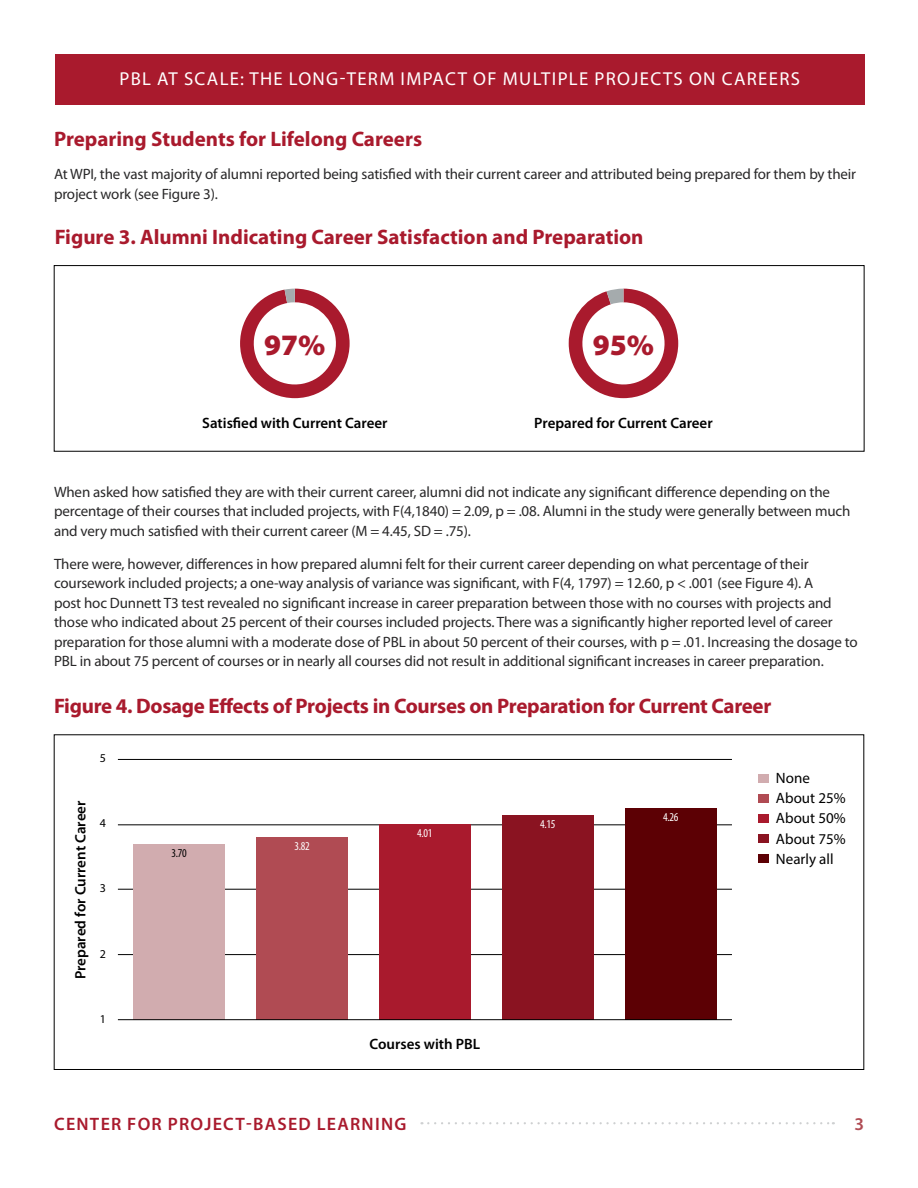
<style>
.page{position:relative;width:918px;height:1188px;background:#fff}
.page>*{position:absolute;margin:0;border:0;box-sizing:border-box;transform-origin:0 0}
.t1{font:900 29.7px "Myriad Pro";color:#a91a2d}
.t2{font:700 21px "Myriad Pro";letter-spacing:-.01em;color:#a91a2d}
.t3{font:18.75px "Myriad Pro";letter-spacing:.07em;color:#fff}
.t4{font:600 18px "Myriad Pro";letter-spacing:.07em;color:#a91a2d}
.t5{font:600 18px "Myriad Pro";color:#b04b53}
.t6{font:15px/19.5px "Myriad Pro";letter-spacing:-.01em;color:#292829}
.t7{font:600 15px "Myriad Pro";color:#000}
.t8{font:15px/20.1px "Myriad Pro";color:#000}
.t9{font:condensed 12px "Myriad Pro";letter-spacing:-.025em;color:#fff}
.t10{font:12px "Myriad Pro";color:#000}
.t11{font:condensed 12px "Myriad Pro";color:#000}
</style>
<div class="page">
<svg style="left:428px;top:1122px;width:406px;height:2px"></svg>
<div style="left:55px;top:54px;width:810px;height:51px;background:#a91a2d"></div>
<hr style="left:118px;top:759px;width:614px;height:1px;background:#000">
<hr style="left:118px;top:825px;width:614px;height:1px;background:#000">
<hr style="left:118px;top:889px;width:614px;height:1px;background:#000">
<hr style="left:118px;top:954px;width:614px;height:1px;background:#000">
<div style="left:759px;top:775px;width:10px;height:8px;background:#d1acaf"></div>
<div style="left:759px;top:795px;width:10px;height:8px;background:#b04b53"></div>
<div style="left:759px;top:815px;width:10px;height:8px;background:#a91a2d"></div>
<div style="left:759px;top:835px;width:10px;height:8px;background:#8a1321"></div>
<div style="left:759px;top:855px;width:10px;height:8px;background:#5c0004"></div>
<div style="left:625px;top:808px;width:91px;height:211px;background:#5c0004"></div>
<div style="left:502px;top:815px;width:92px;height:204px;background:#8a1321"></div>
<div style="left:379px;top:824px;width:92px;height:195px;background:#a91a2d"></div>
<div style="left:256px;top:837px;width:92px;height:182px;background:#b04b53"></div>
<div style="left:133px;top:844px;width:92px;height:175px;background:#d1acaf"></div>
<hr style="left:118px;top:1019px;width:614px;height:1px;background:#000">
<div style="left:54px;top:265px;width:810px;height:186px;border:1px solid #000"></div>
<svg style="left:240px;top:289px;width:110px;height:109px"></svg>
<svg style="left:569px;top:289px;width:109px;height:109px"></svg>
<p class="t3" style="left:119px;top:67px;width:682px">PBL AT SCALE: THE LONG-TERM IMPACT OF MULTIPLE PROJECTS ON CAREERS</p>
<h2 class="t2" style="left:54px;top:125px;width:370px">Preparing Students for Lifelong Careers</h2>
<p class="t6" style="left:54px;top:164px;width:804px">At WPI, the vast majority of alumni reported being satisfied with their current career and attributed being prepared for them by their project work (see Figure 3).</p>
<h2 class="t2" style="left:55px;top:223px;width:590px">Figure 3. Alumni Indicating Career Satisfaction and Preparation</h2>
<h1 class="t1" style="left:264px;top:325px;width:63px">97%</h1>
<p class="t7" style="left:202px;top:413px;width:187px">Satisfied with Current Career</p>
<h1 class="t1" style="left:593px;top:325px;width:63px">95%</h1>
<p class="t7" style="left:534px;top:413px;width:180px">Prepared for Current Career</p>
<p class="t6" style="left:54px;top:482px;width:798px">When asked how satisfied they are with their current career, alumni did not indicate any significant difference depending on the percentage of their courses that included projects, with F(4,1840) = 2.09, p = .08. Alumni in the study were generally between much and very much satisfied with their current career (M = 4.45, SD = .75).</p>
<p class="t6" style="left:54px;top:554px;width:805px">There were, however, differences in how prepared alumni felt for their current career depending on what percentage of their coursework included projects; a one-way analysis of variance was significant, with F(4, 1797) = 12.60, p &lt; .001 (see Figure 4). A<br>post hoc Dunnett T3 test revealed no significant increase in career preparation between those with no courses with projects and those who indicated about 25 percent of their courses included projects. There was a significantly higher reported level of career preparation for those alumni with a moderate dose of PBL in about 50 percent of their courses, with p = .01. Increasing the dosage to PBL in about 75 percent of courses or in nearly all courses did not result in additional significant increases in career preparation.</p>
<h2 class="t2" style="left:54px;top:692px;width:719px">Figure 4. Dosage Effects of Projects in Courses on Preparation for Current Career</h2>
<p class="t10" style="left:100px;top:750px;width:8px">5</p>
<p class="t7" style="left:71px;top:979px;width:180px;rotate:-90deg">Prepared for Current Career</p>
<p class="t10" style="left:100px;top:816px;width:8px">4</p>
<p class="t10" style="left:100px;top:881px;width:8px">3</p>
<p class="t10" style="left:100px;top:946px;width:8px">2</p>
<p class="t10" style="left:100px;top:1012px;width:8px">1</p>
<p class="t11" style="left:172px;top:846px;width:17px">3.70</p>
<p class="t9" style="left:294px;top:838px;width:17px">3.82</p>
<p class="t9" style="left:417px;top:826px;width:17px">4.01</p>
<p class="t7" style="left:370px;top:1034px;width:112px">Courses with PBL</p>
<p class="t4" style="left:54px;top:1112px;width:354px">CENTER FOR PROJECT-BASED LEARNING</p>
<p class="t9" style="left:540px;top:817px;width:17px">4.15</p>
<p class="t9" style="left:663px;top:810px;width:17px">4.26</p>
<p class="t8" style="left:776px;top:768px;width:71px">None<br>About 25%<br>About 50%<br>About 75%<br>Nearly all</p>
<p class="t5" style="left:854px;top:1112px;width:11px">3</p>
</div>
